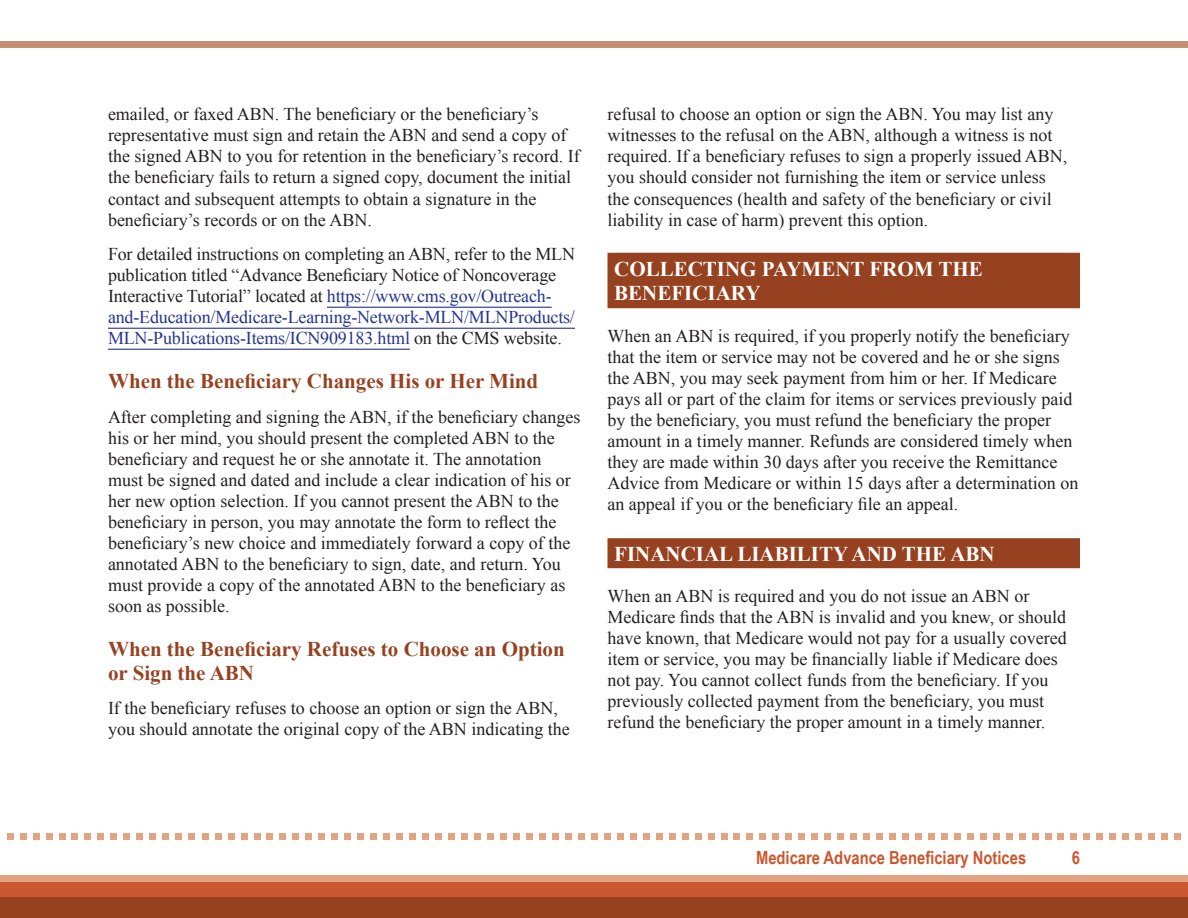
<style>
.page{position:relative;width:1188px;height:918px;background:#fff}
.page>*{position:absolute;margin:0;border:0;box-sizing:border-box;transform-origin:0 0}
.t1{font:700 21px/24px "Times New Roman";color:#964220}
.t2{font:700 21px/24px "Times New Roman";color:#fff}
.t3{font:18px/21px "Times New Roman";color:#231f20}
.t4{font:700 18px "Arial Narrow";color:#ca572f}
.s1{color:#25358f}
</style>
<div class="page">
<div style="left:0;top:875px;width:1188px;height:43px;background:#e1a381"></div>
<div style="left:0;top:41px;width:1188px;height:7px;background:#c28f72"></div>
<svg style="left:202px;top:833px;width:6px;height:6px"></svg>
<div style="left:292px;top:833px;width:7px;height:6px;background:#e1a381"></div>
<div style="left:383px;top:833px;width:7px;height:6px;background:#e1a381"></div>
<svg style="left:475px;top:833px;width:6px;height:6px"></svg>
<div style="left:565px;top:833px;width:7px;height:6px;background:#e1a381"></div>
<svg style="left:656px;top:833px;width:6px;height:6px"></svg>
<svg style="left:747px;top:833px;width:6px;height:6px"></svg>
<div style="left:837px;top:833px;width:7px;height:6px;background:#e1a381"></div>
<div style="left:928px;top:833px;width:7px;height:6px;background:#e1a381"></div>
<svg style="left:1019px;top:833px;width:6px;height:6px"></svg>
<svg style="left:1084px;top:833px;width:6px;height:6px"></svg>
<div style="left:1148px;top:833px;width:7px;height:6px;background:#e1a381"></div>
<svg style="left:215px;top:833px;width:6px;height:6px"></svg>
<svg style="left:305px;top:833px;width:6px;height:6px"></svg>
<div style="left:396px;top:833px;width:7px;height:6px;background:#e1a381"></div>
<svg style="left:488px;top:833px;width:6px;height:6px"></svg>
<div style="left:578px;top:833px;width:7px;height:6px;background:#e1a381"></div>
<svg style="left:669px;top:833px;width:6px;height:6px"></svg>
<svg style="left:760px;top:833px;width:6px;height:6px"></svg>
<div style="left:850px;top:833px;width:7px;height:6px;background:#e1a381"></div>
<div style="left:941px;top:833px;width:7px;height:6px;background:#e1a381"></div>
<svg style="left:1032px;top:833px;width:6px;height:6px"></svg>
<svg style="left:1097px;top:833px;width:6px;height:6px"></svg>
<div style="left:1161px;top:833px;width:7px;height:6px;background:#e1a381"></div>
<div style="left:1174px;top:833px;width:7px;height:6px;background:#e1a381"></div>
<svg style="left:137px;top:833px;width:6px;height:6px"></svg>
<div style="left:71px;top:833px;width:7px;height:6px;background:#e1a381"></div>
<div style="left:7px;top:833px;width:7px;height:6px;background:#e1a381"></div>
<svg style="left:228px;top:833px;width:6px;height:6px"></svg>
<svg style="left:318px;top:833px;width:6px;height:6px"></svg>
<div style="left:409px;top:833px;width:7px;height:6px;background:#e1a381"></div>
<div style="left:500px;top:833px;width:7px;height:6px;background:#e1a381"></div>
<div style="left:591px;top:833px;width:7px;height:6px;background:#e1a381"></div>
<svg style="left:682px;top:833px;width:6px;height:6px"></svg>
<svg style="left:773px;top:833px;width:6px;height:6px"></svg>
<div style="left:863px;top:833px;width:7px;height:6px;background:#e1a381"></div>
<div style="left:954px;top:833px;width:7px;height:6px;background:#e1a381"></div>
<svg style="left:150px;top:833px;width:6px;height:6px"></svg>
<div style="left:84px;top:833px;width:7px;height:6px;background:#e1a381"></div>
<div style="left:20px;top:833px;width:7px;height:6px;background:#e1a381"></div>
<svg style="left:241px;top:833px;width:6px;height:6px"></svg>
<svg style="left:331px;top:833px;width:6px;height:6px"></svg>
<div style="left:422px;top:833px;width:7px;height:6px;background:#e1a381"></div>
<div style="left:513px;top:833px;width:7px;height:6px;background:#e1a381"></div>
<div style="left:604px;top:833px;width:7px;height:6px;background:#e1a381"></div>
<svg style="left:695px;top:833px;width:6px;height:6px"></svg>
<svg style="left:786px;top:833px;width:6px;height:6px"></svg>
<div style="left:876px;top:833px;width:7px;height:6px;background:#e1a381"></div>
<div style="left:967px;top:833px;width:7px;height:6px;background:#e1a381"></div>
<svg style="left:163px;top:833px;width:6px;height:6px"></svg>
<div style="left:97px;top:833px;width:7px;height:6px;background:#e1a381"></div>
<div style="left:33px;top:833px;width:7px;height:6px;background:#e1a381"></div>
<svg style="left:254px;top:833px;width:6px;height:6px"></svg>
<svg style="left:344px;top:833px;width:6px;height:6px"></svg>
<div style="left:435px;top:833px;width:7px;height:6px;background:#e1a381"></div>
<div style="left:526px;top:833px;width:7px;height:6px;background:#e1a381"></div>
<div style="left:617px;top:833px;width:7px;height:6px;background:#e1a381"></div>
<svg style="left:708px;top:833px;width:6px;height:6px"></svg>
<svg style="left:799px;top:833px;width:6px;height:6px"></svg>
<div style="left:889px;top:833px;width:7px;height:6px;background:#e1a381"></div>
<svg style="left:980px;top:833px;width:6px;height:6px"></svg>
<svg style="left:1045px;top:833px;width:6px;height:6px"></svg>
<svg style="left:1110px;top:833px;width:6px;height:6px"></svg>
<svg style="left:176px;top:833px;width:6px;height:6px"></svg>
<div style="left:110px;top:833px;width:7px;height:6px;background:#e1a381"></div>
<svg style="left:46px;top:833px;width:6px;height:6px"></svg>
<svg style="left:267px;top:833px;width:6px;height:6px"></svg>
<svg style="left:357px;top:833px;width:6px;height:6px"></svg>
<div style="left:448px;top:833px;width:7px;height:6px;background:#e1a381"></div>
<div style="left:539px;top:833px;width:7px;height:6px;background:#e1a381"></div>
<div style="left:630px;top:833px;width:7px;height:6px;background:#e1a381"></div>
<svg style="left:721px;top:833px;width:6px;height:6px"></svg>
<svg style="left:812px;top:833px;width:6px;height:6px"></svg>
<div style="left:902px;top:833px;width:7px;height:6px;background:#e1a381"></div>
<svg style="left:993px;top:833px;width:6px;height:6px"></svg>
<svg style="left:1058px;top:833px;width:6px;height:6px"></svg>
<svg style="left:1123px;top:833px;width:6px;height:6px"></svg>
<div style="left:188px;top:833px;width:7px;height:6px;background:#e1a381"></div>
<div style="left:123px;top:833px;width:7px;height:6px;background:#e1a381"></div>
<svg style="left:59px;top:833px;width:6px;height:6px"></svg>
<svg style="left:280px;top:833px;width:6px;height:6px"></svg>
<svg style="left:370px;top:833px;width:6px;height:6px"></svg>
<div style="left:461px;top:833px;width:7px;height:6px;background:#e1a381"></div>
<div style="left:552px;top:833px;width:7px;height:6px;background:#e1a381"></div>
<div style="left:643px;top:833px;width:7px;height:6px;background:#e1a381"></div>
<svg style="left:734px;top:833px;width:6px;height:6px"></svg>
<div style="left:824px;top:833px;width:7px;height:6px;background:#e1a381"></div>
<div style="left:915px;top:833px;width:7px;height:6px;background:#e1a381"></div>
<svg style="left:1006px;top:833px;width:6px;height:6px"></svg>
<svg style="left:1071px;top:833px;width:6px;height:6px"></svg>
<svg style="left:1136px;top:833px;width:6px;height:6px"></svg>
<div style="left:0;top:882px;width:1188px;height:36px;background:#ca572f"></div>
<div style="left:0;top:897px;width:1188px;height:21px;background:#964220"></div>
<hr style="left:327px;top:307px;width:225px;height:1px;background:#25358f">
<hr style="left:108px;top:328px;width:467px;height:1px;background:#25358f">
<hr style="left:108px;top:349px;width:302px;height:1px;background:#25358f">
<div style="left:608px;top:253px;width:472px;height:55px;background:#964220"></div>
<div style="left:608px;top:538px;width:472px;height:30px;background:#964220"></div>
<p class="t3" style="left:108px;top:104px;width:473px">emailed, or faxed ABN. The beneficiary or the beneficiary’s representative must sign and retain the ABN and send a copy of the signed ABN to you for retention in the beneficiary’s record. If the beneficiary fails to return a signed copy, document the initial contact and subsequent attempts to obtain a signature in the beneficiary’s records or on the ABN.</p>
<p class="t3" style="left:108px;top:243px;width:469px">For detailed instructions on completing an ABN, refer to the MLN publication titled “Advance Beneficiary Notice of Noncoverage Interactive Tutorial” located at <span class="s1">https://www.cms.gov/Outreach&shy;and-Education/Medicare-Learning-Network-MLN/MLNProducts/ MLN-Publications-Items/ICN909183.html</span> on the CMS website.</p>
<h3 class="t1" style="left:108px;top:369px;width:432px">When the Beneficiary Changes His or Her Mind</h3>
<p class="t3" style="left:108px;top:406px;width:474px">After completing and signing the ABN, if the beneficiary changes his or her mind, you should present the completed ABN to the beneficiary and request he or she annotate it. The annotation must be signed and dated and include a clear indication of his or her new option selection. If you cannot present the ABN to the beneficiary in person, you may annotate the form to reflect the beneficiary’s new choice and immediately forward a copy of the annotated ABN to the beneficiary to sign, date, and return. You must provide a copy of the annotated ABN to the beneficiary as soon as possible.</p>
<h3 class="t1" style="left:108px;top:636px;width:458px">When the Beneficiary Refuses to Choose an Option or Sign the ABN</h3>
<p class="t3" style="left:108px;top:698px;width:463px">If the beneficiary refuses to choose an option or sign the ABN, you should annotate the original copy of the ABN indicating the</p>
<p class="t3" style="left:608px;top:104px;width:461px">refusal to choose an option or sign the ABN. You may list any witnesses to the refusal on the ABN, although a witness is not required. If a beneficiary refuses to sign a properly issued ABN, you should consider not furnishing the item or service unless the consequences (health and safety of the beneficiary or civil liability in case of harm) prevent this option.</p>
<h2 class="t2" style="left:614px;top:257px;width:370px">COLLECTING PAYMENT FROM THE<br>BENEFICIARY</h2>
<p class="t3" style="left:608px;top:325px;width:472px">When an ABN is required, if you properly notify the beneficiary that the item or service may not be covered and he or she signs the ABN, you may seek payment from him or her. If Medicare pays all or part of the claim for items or services previously paid by the beneficiary, you must refund the beneficiary the proper amount in a timely manner. Refunds are considered timely when they are made within 30 days after you receive the Remittance Advice from Medicare or within 15 days after a determination on an appeal if you or the beneficiary file an appeal.</p>
<h2 class="t2" style="left:614px;top:541px;width:382px">FINANCIAL LIABILITY AND THE ABN</h2>
<p class="t3" style="left:608px;top:585px;width:461px">When an ABN is required and you do not issue an ABN or Medicare finds that the ABN is invalid and you knew, or should have known, that Medicare would not pay for a usually covered item or service, you may be financially liable if Medicare does not pay. You cannot collect funds from the beneficiary. If you previously collected payment from the beneficiary, you must refund the beneficiary the proper amount in a timely manner.</p>
<p class="t4" style="left:756px;top:844px;width:272px">Medicare Advance Beneficiary Notices</p>
<p class="t4" style="left:1072px;top:844px;width:10px">6</p>
</div>
